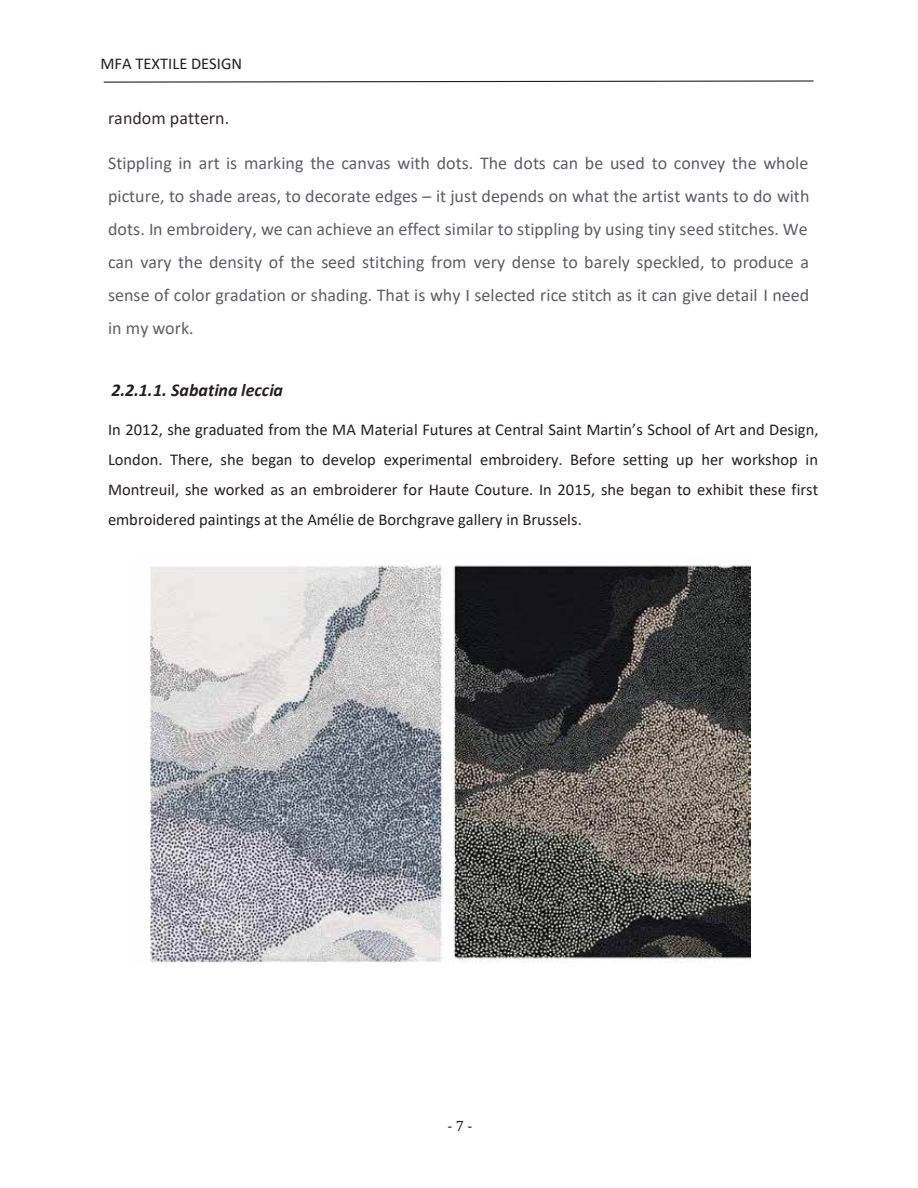
<style>
.page{position:relative;width:918px;height:1188px;background:#fff}
.page>*{position:absolute;margin:0;border:0;box-sizing:border-box;transform-origin:0 0}
.t1{font:18px/33.2px "Calibri";color:#5d5e61;text-align:justify}
.t2{font:italic 700 18px "Calibri";letter-spacing:.005em;color:#231f20}
.t3{font:18px "Calibri";color:#392a2e}
.t4{font:16.5px/30.2px "Calibri";color:#231f20;text-align:justify}
.t5{font:15px "Cambria";color:#231f20}
</style>
<div class="page">
<svg style="left:103px;top:80px;width:711px;height:3px"></svg>
<img style="left:150px;top:565px;width:601px;height:398px">
<p class="t4" style="left:101px;top:48px;width:143px">MFA TEXTILE DESIGN</p>
<p class="t3" style="left:108px;top:105px;width:123px">random pattern.</p>
<p class="t1" style="left:108px;top:146px;width:703px">Stippling in art is marking the canvas with dots. The dots can be used to convey the whole picture, to shade areas, to decorate edges – it just depends on what the artist wants to do with dots. In embroidery, we can achieve an effect similar to stippling by using tiny seed stitches. We can vary the density of the seed stitching from very dense to barely speckled, to produce a sense of color gradation or shading. That is why I selected rice stitch as it can give detail I need in my work.</p>
<p class="t2" style="left:111px;top:378px;width:173px">2.2.1.1. Sabatina leccia</p>
<p class="t4" style="left:108px;top:414px;width:712px">In 2012, she graduated from the MA Material Futures at Central Saint Martin’s School of Art and Design, London. There, she began to develop experimental embroidery. Before setting up her workshop in Montreuil, she worked as an embroiderer for Haute Couture. In 2015, she began to exhibit these first embroidered paintings at the Amélie de Borchgrave gallery in Brussels.</p>
<p class="t5" style="left:447px;top:1117px;width:27px">-7-</p>
</div>
